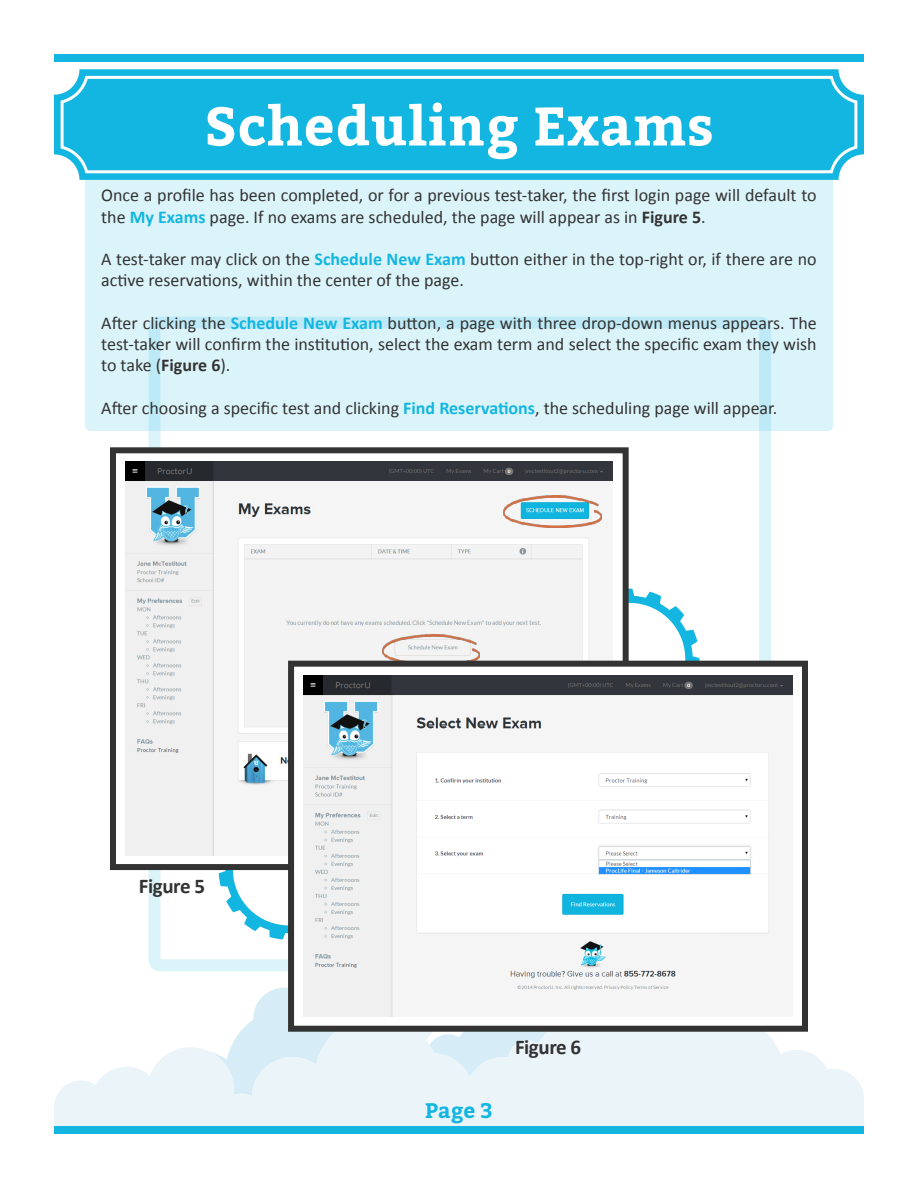
<style>
.page{position:relative;width:918px;height:1188px;background:#fff}
.page>*{position:absolute;margin:0;border:0;box-sizing:border-box;transform-origin:0 0}
.t1{font:700 54px "Bitter";letter-spacing:.015em;color:#fff}
.t2{font:700 21px "Calibri";letter-spacing:-.02em;color:#333}
.t3{font:700 21px "Bitter";color:#13b6e0}
.t4{font:18px/21.3px "Calibri";color:#333}
.s1{font-weight:700;color:#13b6e0}
.s2{font-weight:700}
</style>
<div class="page">
<svg style="left:54px;top:994px;width:810px;height:132px;fill:#eaf4f9"></svg>
<div style="left:54px;top:1126px;width:810px;height:8px;background:#13b6e0"></div>
<div style="left:54px;top:54px;width:810px;height:8px;background:#13b6e0"></div>
<div style="left:85px;top:167px;width:748px;height:264px;background:#dbf4fa;border-radius:5px"></div>
<div style="left:148px;top:317px;width:623px;height:654px;border:12px solid #13b6e0;border-radius:5px"></div>
<div style="left:54px;top:69px;width:810px;height:111px;background:#13b6e0;border-radius:25px"></div>
<div style="left:61px;top:76px;width:796px;height:97px;border:3px solid #fff;border-radius:24px"></div>
<svg style="left:632px;top:589px;width:67px;height:69px"></svg>
<svg style="left:219px;top:873px;width:66px;height:66px"></svg>
<svg style="left:110px;top:444px;width:522px;height:429px"></svg>
<img style="left:126px;top:462px;width:487px;height:394px">
<img style="left:504px;top:496px;width:97px;height:31px">
<img style="left:382px;top:634px;width:97px;height:24px">
<svg style="left:285px;top:658px;width:526px;height:377px"></svg>
<img style="left:304px;top:676px;width:488px;height:340px">
<p class="t1" style="left:204px;top:85px;width:511px">Scheduling Exams</p>
<p class="t4" style="left:101px;top:184px;width:717px">Once a profile has been completed, or for a previous test-taker, the first login page will default to the <span class="s1">My Exams</span> page. If no exams are scheduled, the page will appear as in <span class="s2">Figure 5</span>.</p>
<p class="t4" style="left:101px;top:249px;width:717px">A test-taker may click on the <span class="s1">Schedule New Exam</span> button either in the top-right or, if there are no active reservations, within the center of the page.</p>
<p class="t4" style="left:101px;top:312px;width:717px;text-align:justify">After clicking the <span class="s1">Schedule New Exam</span> button, a page with three drop-down menus appears. The test-taker will confirm the institution, select the exam term and select the specific exam they wish to take (<span class="s2">Figure 6</span>).</p>
<p class="t4" style="left:101px;top:397px;width:678px">After choosing a specific test and clicking <span class="s1">Find Reservations</span>, the scheduling page will appear.</p>
<p class="t2" style="left:139px;top:872px;width:68px">Figure 5</p>
<p class="t3" style="left:425px;top:1095px;width:69px">Page 3</p>
<p class="t2" style="left:515px;top:1034px;width:68px">Figure 6</p>
</div>
